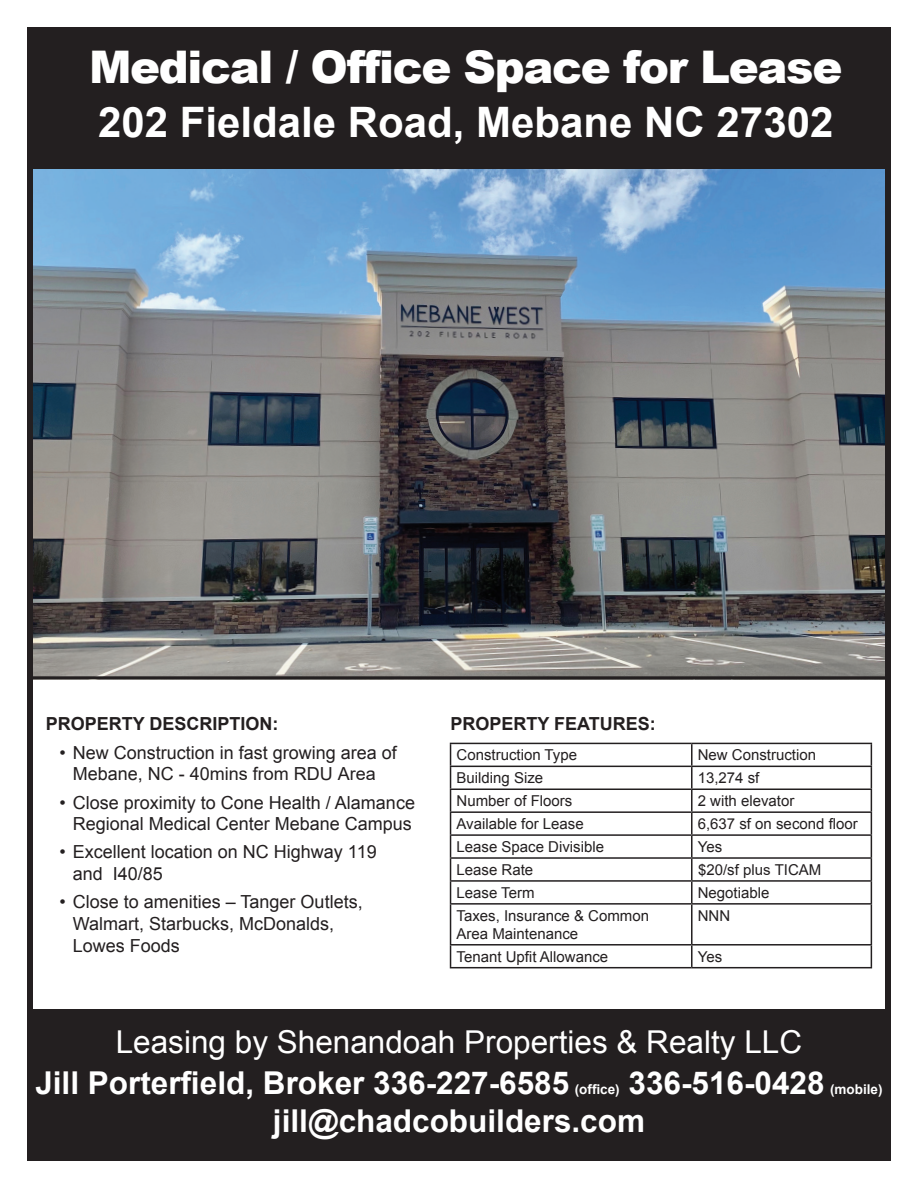
<style>
.page{position:relative;width:918px;height:1188px;background:#fff}
.page>*{position:absolute;margin:0;border:0;box-sizing:border-box;transform-origin:0 0}
.t1{font:900 45px "Arial";letter-spacing:-.03em;color:#fff}
.t2{font:700 42px "Arial";color:#fff}
.t3{font:700 31.5px "Arial";color:#fff}
.t4{font:31.5px "Arial";color:#fff}
.t5{font:18px/21.6px "Arial";color:#231f20;text-align:center}
.t6{font:700 18px "Arial";color:#231f20}
.t7{font:15px/18px "Arial";color:#231f20}
.t8{font:700 13.5px "Arial";color:#fff}
</style>
<div class="page">
<img style="left:34px;top:168px;width:850px;height:508px">
<div style="left:27px;top:1010px;width:864px;height:151px;background:#231f20"></div>
<hr style="left:28px;top:676px;width:861px;height:3px;background:#231f20">
<svg style="left:451px;top:744px;width:240px;height:223px"></svg>
<hr style="left:450px;top:743px;width:242px;height:1px;background:#231f20">
<hr style="left:692px;top:743px;width:180px;height:1px;background:#231f20">
<hr style="left:691px;top:744px;width:2px;height:22px;background:#231f20">
<hr style="left:450px;top:766px;width:242px;height:1px;background:#231f20">
<hr style="left:692px;top:766px;width:180px;height:1px;background:#231f20">
<hr style="left:691px;top:767px;width:2px;height:22px;background:#231f20">
<hr style="left:450px;top:789px;width:242px;height:1px;background:#231f20">
<hr style="left:692px;top:789px;width:180px;height:1px;background:#231f20">
<hr style="left:691px;top:790px;width:2px;height:21px;background:#231f20">
<hr style="left:450px;top:811px;width:242px;height:2px;background:#231f20">
<hr style="left:692px;top:811px;width:180px;height:2px;background:#231f20">
<hr style="left:691px;top:813px;width:2px;height:21px;background:#231f20">
<hr style="left:450px;top:834px;width:242px;height:2px;background:#231f20">
<hr style="left:692px;top:834px;width:180px;height:2px;background:#231f20">
<hr style="left:691px;top:836px;width:2px;height:21px;background:#231f20">
<hr style="left:450px;top:857px;width:242px;height:2px;background:#231f20">
<hr style="left:692px;top:857px;width:180px;height:2px;background:#231f20">
<hr style="left:691px;top:859px;width:2px;height:21px;background:#231f20">
<hr style="left:450px;top:880px;width:242px;height:2px;background:#231f20">
<svg style="left:450px;top:744px;width:1px;height:159px"></svg>
<hr style="left:692px;top:880px;width:180px;height:2px;background:#231f20">
<hr style="left:691px;top:882px;width:2px;height:21px;background:#231f20">
<svg style="left:871px;top:744px;width:1px;height:159px"></svg>
<hr style="left:450px;top:903px;width:242px;height:2px;background:#231f20">
<hr style="left:450px;top:905px;width:1px;height:39px;background:#231f20">
<hr style="left:692px;top:903px;width:180px;height:2px;background:#231f20">
<hr style="left:691px;top:905px;width:2px;height:39px;background:#231f20">
<hr style="left:871px;top:905px;width:1px;height:39px;background:#231f20">
<hr style="left:450px;top:944px;width:242px;height:2px;background:#231f20">
<svg style="left:450px;top:946px;width:1px;height:21px"></svg>
<hr style="left:692px;top:944px;width:180px;height:2px;background:#231f20">
<hr style="left:691px;top:946px;width:2px;height:21px;background:#231f20">
<svg style="left:871px;top:946px;width:1px;height:21px"></svg>
<hr style="left:450px;top:967px;width:242px;height:1px;background:#231f20">
<hr style="left:692px;top:967px;width:180px;height:1px;background:#231f20">
<div style="left:27px;top:27px;width:864px;height:141px;background:#231f20"></div>
<div style="left:27px;top:27px;width:864px;height:1134px;border:6px solid #231f20"></div>
<h1 class="t1" style="left:89px;top:34px;width:755px">Medical / Office Space for Lease</h1>
<h2 class="t2" style="left:98px;top:94px;width:737px">202 Fieldale Road, Mebane NC 27302</h2>
<p class="t6" style="left:46px;top:712px;width:234px">PROPERTY DESCRIPTION:</p>
<p class="t5" style="left:59px;top:742px;width:339px">• New Construction in fast growing area of<br>Mebane, NC - 40mins from RDU Area</p>
<p class="t5" style="left:59px;top:792px;width:357px">• Close proximity to Cone Health / Alamance<br>Regional Medical Center Mebane Campus</p>
<p class="t5" style="left:73px;top:842px;width:305px;text-align:left;text-indent:-14px">• Excellent location on NC Highway 119 and I40/85</p>
<p class="t5" style="left:73px;top:891px;width:291px;text-align:left;text-indent:-14px">• Close to amenities – Tanger Outlets,<br>Walmart, Starbucks, McDonalds,<br>Lowes Foods</p>
<p class="t6" style="left:450px;top:712px;width:207px">PROPERTY FEATURES:</p>
<p class="t7" style="left:457px;top:746px;width:122px">Construction Type</p>
<p class="t7" style="left:698px;top:746px;width:120px">New Construction</p>
<p class="t7" style="left:457px;top:769px;width:88px">Building Size</p>
<p class="t7" style="left:698px;top:769px;width:63px">13,274 sf</p>
<p class="t7" style="left:457px;top:792px;width:117px">Number of Floors</p>
<p class="t7" style="left:698px;top:792px;width:98px">2 with elevator</p>
<p class="t7" style="left:457px;top:815px;width:129px">Available for Lease</p>
<p class="t7" style="left:698px;top:815px;width:162px">6,637 sf on second floor</p>
<p class="t7" style="left:457px;top:838px;width:149px">Lease Space Divisible</p>
<p class="t7" style="left:698px;top:838px;width:26px">Yes</p>
<p class="t7" style="left:457px;top:861px;width:78px">Lease Rate</p>
<p class="t7" style="left:698px;top:861px;width:125px">$20/sf plus TICAM</p>
<p class="t7" style="left:457px;top:884px;width:80px">Lease Term</p>
<p class="t7" style="left:698px;top:884px;width:73px">Negotiable</p>
<p class="t7" style="left:457px;top:907px;width:194px">Taxes, Insurance &amp; Common<br>Area Maintenance</p>
<p class="t7" style="left:698px;top:907px;width:34px">NNN</p>
<p class="t7" style="left:457px;top:948px;width:153px">Tenant Upfit Allowance</p>
<p class="t7" style="left:698px;top:948px;width:26px">Yes</p>
<h3 class="t4" style="left:116px;top:1021px;width:688px">Leasing by Shenandoah Properties &amp; Realty LLC</h3>
<h3 class="t3" style="left:35px;top:1062px;width:535px">Jill Porterfield, Broker 336-227-6585</h3>
<h3 class="t3" style="left:629px;top:1062px;width:198px">336-516-0428</h3>
<p class="t8" style="left:575px;top:1081px;width:46px">(office)</p>
<p class="t8" style="left:830px;top:1081px;width:54px">(mobile)</p>
<h3 class="t3" style="left:273px;top:1100px;width:374px">jill@chadcobuilders.com</h3>
</div>
